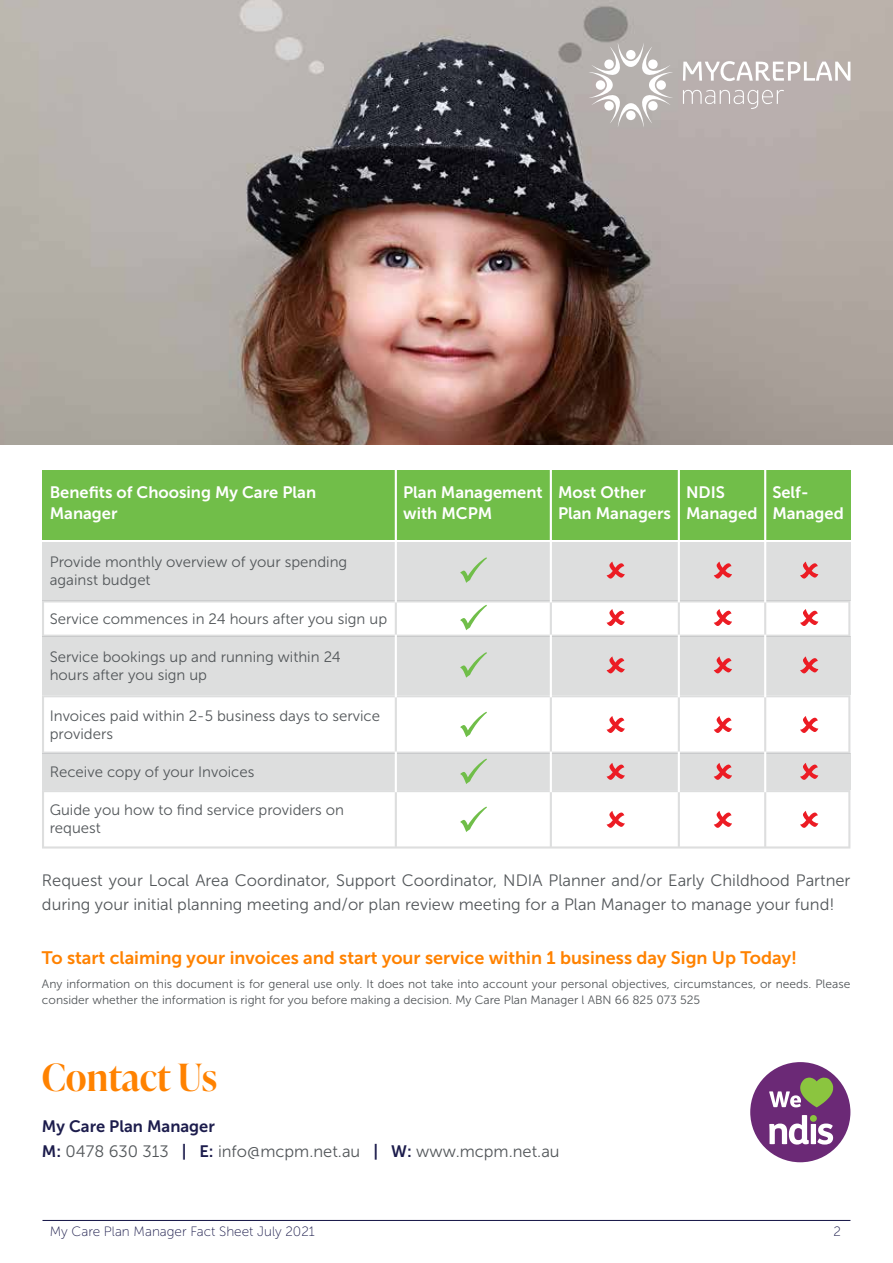
<style>
.page{position:relative;width:893px;height:1263px;background:#fff}
.page>*{position:absolute;margin:0;border:0;box-sizing:border-box;transform-origin:0 0}
.t1{font:600 37.5px "Ivy Presto Display";color:#ff8200}
.t2{font:18px "Museo Sans 700";color:#ff8200}
.t3{font:16.5px/24px "Museo Sans 300";color:#53575a}
.t4{font:16.5px/21px "Museo Sans 700";color:#fff}
.t5{font:16.5px "Museo Sans 700";color:#1c1c4c}
.t6{font:15px/18px "Museo Sans 300";color:#53575a}
.t7{font:13.5px "Museo Sans 100";color:#1c1c4c}
.t8{font:12px/16.5px "Museo Sans 300";color:#53575a}
.s1{font-family:"Museo Sans 700";color:#1c1c4c}
</style>
<div class="page">
<img style="left:0;top:0;width:893px;height:444px">
<svg style="left:588px;top:43px;width:85px;height:85px"></svg>
<svg style="left:683px;top:61px;width:167px;height:20px"></svg>
<svg style="left:683px;top:90px;width:101px;height:19px;background:#c4bbba"></svg>
<div style="left:42px;top:542px;width:808px;height:58px;background:#dddede"></div>
<svg style="left:42px;top:695px;width:808px;height:59px"></svg>
<svg style="left:42px;top:790px;width:808px;height:58px"></svg>
<div style="left:42px;top:637px;width:808px;height:58px;background:#dddede"></div>
<div style="left:42px;top:754px;width:808px;height:36px;background:#dddede"></div>
<div style="left:42px;top:470px;width:808px;height:70px;background:#71be49"></div>
<hr style="left:395px;top:470px;width:2px;height:372px;background:#fff">
<hr style="left:550px;top:470px;width:2px;height:372px;background:#fff">
<hr style="left:678px;top:470px;width:2px;height:372px;background:#fff">
<hr style="left:764px;top:470px;width:2px;height:372px;background:#fff">
<hr style="left:43px;top:1220px;width:807px;height:1px;background:#1c1c4c">
<hr style="left:395px;top:697px;width:2px;height:54px;background:#53575a">
<hr style="left:550px;top:697px;width:2px;height:54px;background:#53575a">
<hr style="left:678px;top:697px;width:2px;height:54px;background:#53575a">
<hr style="left:764px;top:697px;width:2px;height:54px;background:#53575a">
<hr style="left:395px;top:792px;width:2px;height:54px;background:#53575a">
<hr style="left:550px;top:792px;width:2px;height:54px;background:#53575a">
<hr style="left:678px;top:792px;width:2px;height:54px;background:#53575a">
<hr style="left:764px;top:792px;width:2px;height:54px;background:#53575a">
<svg style="left:460px;top:557px;width:27px;height:26px"></svg>
<svg style="left:460px;top:652px;width:27px;height:26px"></svg>
<svg style="left:460px;top:712px;width:27px;height:25px"></svg>
<svg style="left:460px;top:758px;width:27px;height:26px"></svg>
<svg style="left:460px;top:806px;width:27px;height:26px"></svg>
<svg style="left:606px;top:561px;width:19px;height:18px"></svg>
<svg style="left:714px;top:561px;width:18px;height:18px"></svg>
<svg style="left:800px;top:561px;width:18px;height:18px"></svg>
<svg style="left:42px;top:600px;width:808px;height:37px"></svg>
<svg style="left:606px;top:656px;width:19px;height:17px"></svg>
<svg style="left:714px;top:656px;width:18px;height:17px"></svg>
<svg style="left:800px;top:656px;width:18px;height:17px"></svg>
<svg style="left:606px;top:716px;width:19px;height:17px"></svg>
<svg style="left:714px;top:716px;width:18px;height:17px"></svg>
<svg style="left:800px;top:716px;width:18px;height:17px"></svg>
<svg style="left:606px;top:763px;width:19px;height:17px"></svg>
<svg style="left:714px;top:763px;width:18px;height:17px"></svg>
<svg style="left:800px;top:763px;width:18px;height:17px"></svg>
<svg style="left:606px;top:811px;width:19px;height:17px"></svg>
<svg style="left:714px;top:811px;width:18px;height:17px"></svg>
<svg style="left:800px;top:811px;width:18px;height:17px"></svg>
<div style="left:750px;top:1062px;width:100px;height:100px;background:#6b2976;border-radius:50%"></div>
<svg style="left:769px;top:1077px;width:64px;height:30px"></svg>
<svg style="left:769px;top:1115px;width:64px;height:29px"></svg>
<p class="t4" style="left:50px;top:482px;width:268px">Benefits of Choosing My Care Plan<br>Manager</p>
<p class="t4" style="left:403px;top:482px;width:141px">Plan Management with MCPM</p>
<p class="t4" style="left:558px;top:482px;width:115px">Most Other<br>Plan Managers</p>
<p class="t4" style="left:686px;top:482px;width:73px">NDIS<br>Managed</p>
<p class="t4" style="left:772px;top:482px;width:73px">Self-<br>Managed</p>
<p class="t6" style="left:50px;top:553px;width:299px">Provide monthly overview of your spending against budget</p>
<p class="t6" style="left:50px;top:609px;width:339px">Service commences in 24 hours after you sign up</p>
<p class="t6" style="left:50px;top:648px;width:293px">Service bookings up and running within 24 hours after you sign up</p>
<p class="t6" style="left:50px;top:707px;width:332px">Invoices paid within 2-5 business days to service providers</p>
<p class="t6" style="left:50px;top:763px;width:206px">Receive copy of your Invoices</p>
<p class="t6" style="left:50px;top:801px;width:296px">Guide you how to find service providers on request</p>
<p class="t3" style="left:42px;top:868px;width:810px">Request your Local Area Coordinator, Support Coordinator, NDIA Planner and/or Early Childhood Partner during your initial planning meeting and/or plan review meeting for a Plan Manager to manage your fund!</p>
<p class="t2" style="left:42px;top:947px;width:757px">To start claiming your invoices and start your service within 1 business day Sign Up Today!</p>
<p class="t8" style="left:42px;top:975px;width:810px">Any information on this document is for general use only. It does not take into account your personal objectives, circumstances, or needs. Please consider whether the information is right for you before making a decision. My Care Plan Manager l ABN 66 825 073 525</p>
<h1 class="t1" style="left:42px;top:1050px;width:177px">Contact Us</h1>
<p class="t5" style="left:42px;top:1117px;width:174px">My Care Plan Manager</p>
<p class="t3" style="left:42px;top:1140px;width:519px"><span class="s1">M:</span> 0478 630 313 <span class="s1">| E:</span> info@mcpm.net.au <span class="s1">| W:</span> www.mcpm.net.au</p>
<p class="t7" style="left:50px;top:1224px;width:267px">My Care Plan Manager Fact Sheet July 2021</p>
<p class="t7" style="left:833px;top:1224px;width:9px">2</p>
</div>
